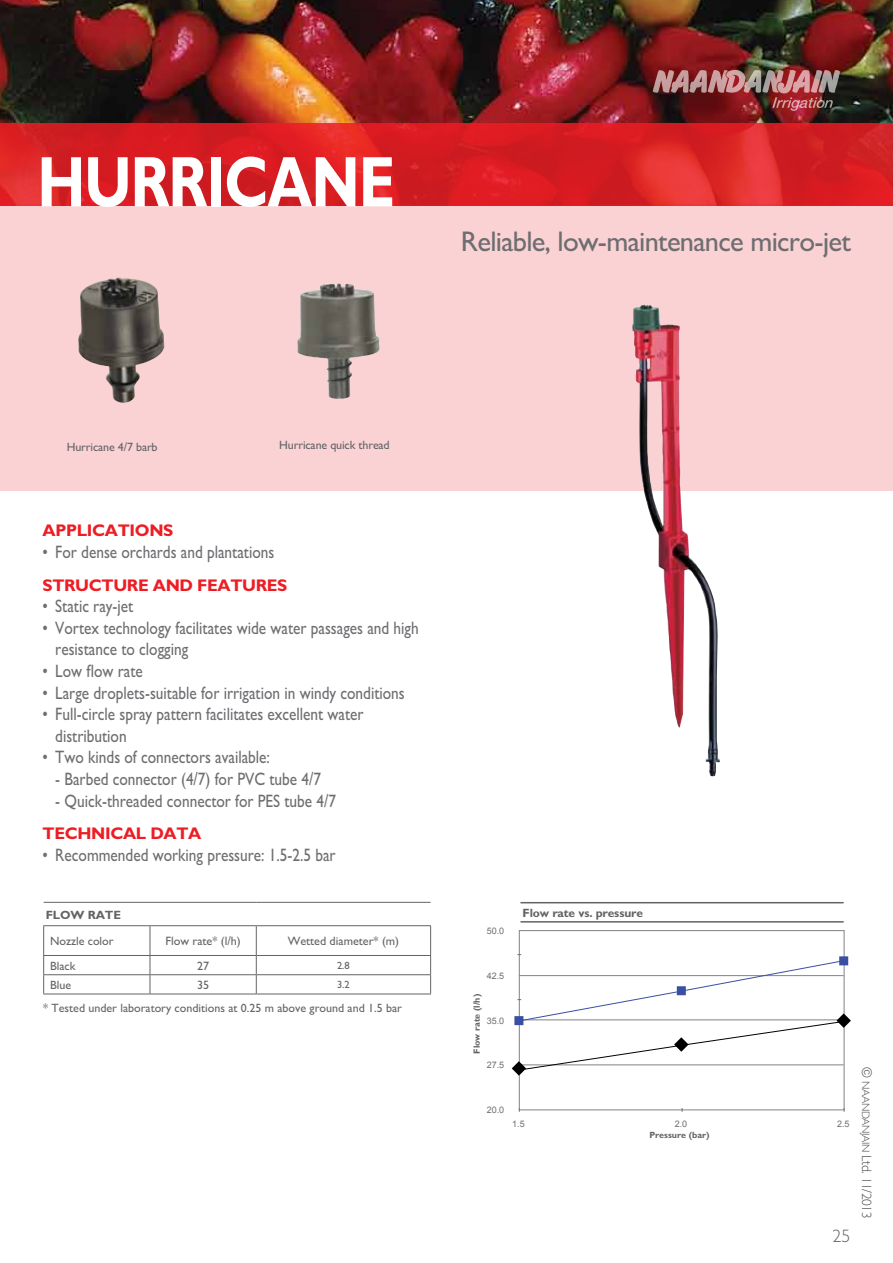
<style>
.page{position:relative;width:893px;height:1263px;background:#fff}
.page>*{position:absolute;margin:0;border:0;box-sizing:border-box;transform-origin:0 0}
.t1{font:700 72px "M Gill Sans";letter-spacing:-.02em;color:#fff;scale:.8 1}
.t2{font:28.5px "M Gill Sans";letter-spacing:-.025em;color:#6d6e71}
.t3{font:18px/21.6px "M Gill Sans";color:#6d6e71;scale:.85 1}
.t4{font:300 18px "M Gill Sans";color:#636466}
.t5{font:700 16.95px "M Gill Sans";letter-spacing:-.02em;color:#ed1d24}
.t6{font:300 13.5px "M Gill Sans";letter-spacing:-.03em;color:#4d4d4f}
.t7{font:12.15px "M Gill Sans";color:#636466}
.t8{font:12px "M Gill Sans";color:#636466}
.t9{font:700 12px "M Gill Sans";letter-spacing:-.01em;color:#636466}
.t10{font:10.5px "M Gill Sans";color:#636466}
.t11{font:9px "Arial";color:#6d6e71}
.t12{font:700 9px "M Gill Sans";color:#636466}
.s1{font-size:10.8px}
</style>
<div class="page">
<img style="left:0;top:0;width:893px;height:123px">
<div style="left:0;top:204px;width:893px;height:287px;background:#fbd2d4"></div>
<svg style="left:0;top:123px;width:893px;height:82px;background:#d82024"></svg>
<img style="left:653px;top:69px;width:187px;height:42px">
<hr style="left:43px;top:955px;width:107px;height:1px;background:#636466">
<hr style="left:150px;top:955px;width:106px;height:1px;background:#636466">
<hr style="left:256px;top:955px;width:175px;height:1px;background:#636466">
<hr style="left:43px;top:974px;width:107px;height:1px;background:#636466">
<svg style="left:43px;top:926px;width:1px;height:68px"></svg>
<hr style="left:150px;top:974px;width:106px;height:1px;background:#636466">
<svg style="left:150px;top:926px;width:1px;height:68px"></svg>
<hr style="left:256px;top:974px;width:175px;height:1px;background:#636466">
<svg style="left:256px;top:926px;width:1px;height:68px"></svg>
<svg style="left:430px;top:926px;width:1px;height:68px"></svg>
<hr style="left:43px;top:994px;width:107px;height:1px;background:#636466">
<hr style="left:150px;top:994px;width:106px;height:1px;background:#636466">
<hr style="left:256px;top:994px;width:175px;height:1px;background:#636466">
<hr style="left:44px;top:902px;width:106px;height:1px;background:#636466">
<hr style="left:150px;top:902px;width:106px;height:1px;background:#636466">
<hr style="left:256px;top:902px;width:175px;height:1px;background:#636466">
<hr style="left:43px;top:925px;width:107px;height:1px;background:#636466">
<hr style="left:150px;top:925px;width:106px;height:1px;background:#636466">
<hr style="left:256px;top:925px;width:175px;height:1px;background:#636466">
<img style="left:632px;top:304px;width:88px;height:473px">
<img style="left:78px;top:277px;width:86px;height:126px">
<img style="left:297px;top:283px;width:56px;height:116px">
<hr style="left:520px;top:902px;width:324px;height:1px;background:#636466">
<hr style="left:520px;top:921px;width:324px;height:1px;background:#636466">
<hr style="left:519px;top:1109px;width:325px;height:1px;background:#808285">
<hr style="left:519px;top:930px;width:325px;height:1px;background:#808285">
<hr style="left:519px;top:930px;width:1px;height:180px;background:#808285">
<hr style="left:844px;top:930px;width:1px;height:180px;background:#808285">
<svg style="left:511px;top:954px;width:340px;height:123px"></svg>
<h1 class="t1" style="left:37px;top:142px;width:449px">HURRICANE</h1>
<h2 class="t2" style="left:461px;top:226px;width:392px">Reliable, low-maintenance micro-jet</h2>
<p class="t8" style="left:67px;top:440px;width:92px">Hurricane 4/7 barb</p>
<p class="t8" style="left:279px;top:439px;width:112px">Hurricane quick thread</p>
<p class="t5" style="left:43px;top:521px;width:132px">APPLICATIONS</p>
<p class="t3" style="left:43px;top:541px;width:274px">• For dense orchards and plantations</p>
<p class="t5" style="left:43px;top:575px;width:246px">STRUCTURE AND FEATURES</p>
<p class="t3" style="left:43px;top:595px;width:108px">• Static ray-jet</p>
<p class="t3" style="left:55px;top:617px;width:429px;text-indent:-13px">• Vortex technology facilitates wide water passages and high resistance to clogging</p>
<p class="t3" style="left:43px;top:660px;width:120px">• Low flow rate</p>
<p class="t3" style="left:43px;top:682px;width:428px">• Large droplets-suitable for irrigation in windy conditions</p>
<p class="t3" style="left:55px;top:703px;width:364px;text-indent:-13px">• Full-circle spray pattern facilitates excellent water distribution</p>
<p class="t3" style="left:43px;top:747px;width:269px">• Two kinds of connectors available:</p>
<p class="t3" style="left:55px;top:768px;width:314px">- Barbed connector (4/7) for PVC tube 4/7</p>
<p class="t3" style="left:55px;top:790px;width:332px">- Quick-threaded connector for PES tube 4/7</p>
<p class="t5" style="left:43px;top:824px;width:160px">TECHNICAL DATA</p>
<p class="t3" style="left:43px;top:844px;width:346px">• Recommended working pressure: 1.5-2.5 bar</p>
<p class="t9" style="left:46px;top:908px;width:77px">FLOW RATE</p>
<p class="t8" style="left:50px;top:934px;width:65px">Nozzle color</p>
<p class="t7" style="left:165px;top:934px;width:77px">Flow rate* (l/h)</p>
<p class="t7" style="left:288px;top:934px;width:113px">Wetted diameter* (m)</p>
<p class="t8" style="left:50px;top:959px;width:27px">Black</p>
<p class="t7" style="left:197px;top:959px;width:14px">27</p>
<p class="t10" style="left:337px;top:960px;width:14px">2.8</p>
<p class="t8" style="left:50px;top:978px;width:23px">Blue</p>
<p class="t7" style="left:197px;top:978px;width:14px">35</p>
<p class="t10" style="left:337px;top:979px;width:14px">3.2</p>
<p class="t8" style="left:43px;top:1001px;width:360px">* Tested under laboratory conditions at 0.25 m above ground and 1.5 bar</p>
<p class="t11" style="left:487px;top:925px;width:19px">50.0</p>
<p class="t9" style="left:523px;top:906px;width:122px">Flow rate vs. pressure</p>
<p class="t11" style="left:487px;top:970px;width:19px">42.5</p>
<p class="t12" style="left:472px;top:1054px;width:61px;rotate:-90deg">Flow rate (l/h)</p>
<p class="t11" style="left:487px;top:1014px;width:19px">35.0</p>
<p class="t11" style="left:487px;top:1059px;width:19px">27.5</p>
<p class="t11" style="left:487px;top:1104px;width:19px">20.0</p>
<p class="t11" style="left:512px;top:1118px;width:14px">1.5</p>
<p class="t11" style="left:675px;top:1118px;width:14px">2.0</p>
<p class="t11" style="left:837px;top:1118px;width:14px">2.5</p>
<p class="t12" style="left:649px;top:1129px;width:62px">Pressure (bar)</p>
<p class="t4" style="left:832px;top:1226px;width:19px">25</p>
<p class="t6" style="left:874px;top:1067px;width:153px;rotate:90deg">© <span class="s1">NAANDANJAIN</span> Ltd. 11/2013</p>
</div>
